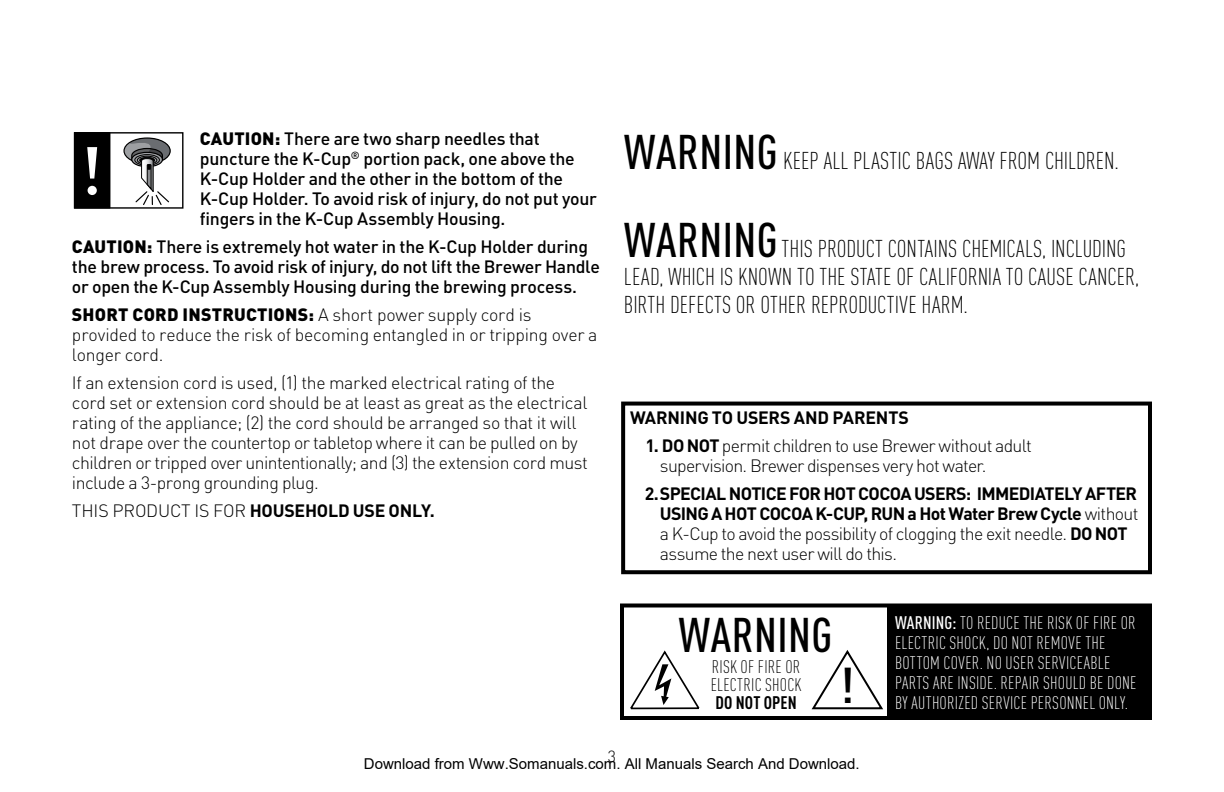
<style>
.page{position:relative;width:1224px;height:792px;background:#fff}
.page>*{position:absolute;margin:0;border:0;box-sizing:border-box;transform-origin:0 0}
.t1{font:500 49.6px "DIN Pro";color:#000}
.t2{font:500 condensed 48px "DIN Pro";letter-spacing:.01em;color:#000}
.t3{font:300 condensed 24px/28px "DIN Pro";color:#000}
.t4{font:300 condensed 18px/20px "DIN Pro";letter-spacing:.01em;color:#fff}
.t5{font:300 condensed 18px/18px "DIN Pro";letter-spacing:.01em;color:#000}
.t6{font:700 condensed 18px "DIN Pro";letter-spacing:.01em;color:#000}
.t7{font:300 17.8px/20px "DIN Pro";letter-spacing:-.02em;color:#000}
.t8{font:500 17.8px/20px "DIN Pro";letter-spacing:-.015em;color:#000}
.t9{font:700 17.8px/20px "DIN Pro";letter-spacing:-.035em;color:#000}
.t10{font:300 17.8px/20px "DIN Pro";letter-spacing:-.04em;color:#000}
.t11{font:700 17.8px "DIN Pro";letter-spacing:-.01em;color:#000}
.t12{font:700 17.8px "DIN Pro";letter-spacing:-.015em;color:#000}
.t13{font:300 16px "DIN Pro";color:#000}
.t14{font:15px "Arial";color:#000}
.s1{font-weight:900}
.s2{font-weight:300}
.s3{font-weight:500;font-size:48px}
.s4{font-weight:700}
.s5{font-weight:500}
</style>
<div class="page">
<div style="left:621px;top:402px;width:531px;height:172px;border:4px solid #000"></div>
<div style="left:620px;top:604px;width:532px;height:116px;border:4px solid #000"></div>
<div style="left:887px;top:606px;width:263px;height:112px;background:#000"></div>
<svg style="left:811px;top:650px;width:72px;height:60px"></svg>
<svg style="left:630px;top:650px;width:70px;height:60px"></svg>
<div style="left:75px;top:133px;width:35px;height:75px;background:#000"></div>
<svg style="left:87px;top:147px;width:10px;height:32px"></svg>
<div style="left:88px;top:186px;width:9px;height:9px;background:#fff;border-radius:50%"></div>
<div style="left:74px;top:132px;width:109px;height:77px;border:1px solid #000"></div>
<svg style="left:124px;top:138px;width:46px;height:26px"></svg>
<div style="left:123px;top:137px;width:48px;height:27px;border:1px solid #000;border-radius:50%"></div>
<svg style="left:130px;top:138px;width:40px;height:67px"></svg>
<p class="t8" style="left:200px;top:128px;width:399px"><span class="s1">CAUTION:</span> There are two sharp needles that puncture the K-Cup<sup>®</sup> portion pack, one above the K-Cup Holder and the other in the bottom of the K-Cup Holder. To avoid risk of injury, do not put your fingers in the K-Cup Assembly Housing.</p>
<p class="t8" style="left:72px;top:236px;width:529px"><span class="s1">CAUTION:</span> There is extremely hot water in the K-Cup Holder during the brew process. To avoid risk of injury, do not lift the Brewer Handle or open the K-Cup Assembly Housing during the brewing process.</p>
<p class="t7" style="left:72px;top:304px;width:527px"><span class="s1">SHORT CORD INSTRUCTIONS:</span> A short power supply cord is provided to reduce the risk of becoming entangled in or tripping over a longer cord.</p>
<p class="t7" style="left:72px;top:372px;width:518px">If an extension cord is used, (1) the marked electrical rating of the cord set or extension cord should be at least as great as the electrical rating of the appliance; (2) the cord should be arranged so that it will not drape over the countertop or tabletop where it can be pulled on by children or tripped over unintentionally; and (3) the extension cord must include a 3-prong grounding plug.</p>
<p class="t11" style="left:72px;top:498px;width:364px"><span class="s2">THIS PRODUCT IS FOR</span> HOUSEHOLD USE ONLY.</p>
<h3 class="t3" style="left:624px;top:146px;width:238px"><span class="s3">WARNING</span> KEEP ALL PLASTIC</h3>
<h3 class="t3" style="left:916px;top:146px;width:94px">BAGS AWAY FROM</h3>
<h3 class="t3" style="left:1045px;top:146px;width:10px">CHILDREN</h3>
<h3 class="t3" style="left:1114px;top:146px;width:6px">.</h3>
<h3 class="t3" style="left:624px;top:234px;width:517px"><span class="s3">WARNING</span> THIS PRODUCT CONTAINS CHEMICALS, INCLUDING<br>LEAD, WHICH IS KNOWN TO THE STATE OF CALIFORNIA TO CAUSE CANCER,<br>BIRTH DEFECTS OR OTHER REPRODUCTIVE HARM.</h3>
<p class="t12" style="left:630px;top:405px;width:281px">WARN ING TO USERS AN D PARENTS</p>
<p class="t10" style="left:660px;top:435px;width:373px;text-indent:-14px"><span class="s4">1. DO NOT</span> permit children to use Brewer without adult supervision. Brewer dispenses very hot water.</p>
<p class="t9" style="left:660px;top:483px;width:480px;text-indent:-15px">2.SPECIAL NOTICE FOR HOT COCOA USERS: IMMEDIATELY AFTER USIN G A HOT COCOA K-CUP, RUN a Hot Water Brew Cycle <span class="s2">without a K-Cup to avoid the possibility of clogging the exit needle.</span> DO NOT <span class="s2">assume the next user will do this.</span></p>
<h2 class="t2" style="left:679px;top:607px;width:155px">WARNING</h2>
<p class="t4" style="left:895px;top:613px;width:243px"><span class="s5">WARNING:</span> TO REDUCE THE RISK OF FIRE OR ELECTRIC SHOCK, DO NOT REMOVE THE BOTTOM COVER. NO USER SERVICEABLE PARTS ARE INSIDE. REPAIR SHOULD BE DONE BY AUTHORIZED SERVICE PERSONNEL ONLY.</p>
<p class="t5" style="left:711px;top:658px;width:92px">RISK OF FIRE OR<br>ELECTRIC SHOCK</p>
<p class="t6" style="left:715px;top:692px;width:83px">DO NOT OPEN</p>
<h1 class="t1" style="left:839px;top:651px;width:18px">!</h1>
<p class="t13" style="left:608px;top:746px;width:10px">3</p>
<p class="t14" style="left:364px;top:755px;width:497px">Download from Www.Somanuals.com. All Manuals Search And Download.</p>
</div>
